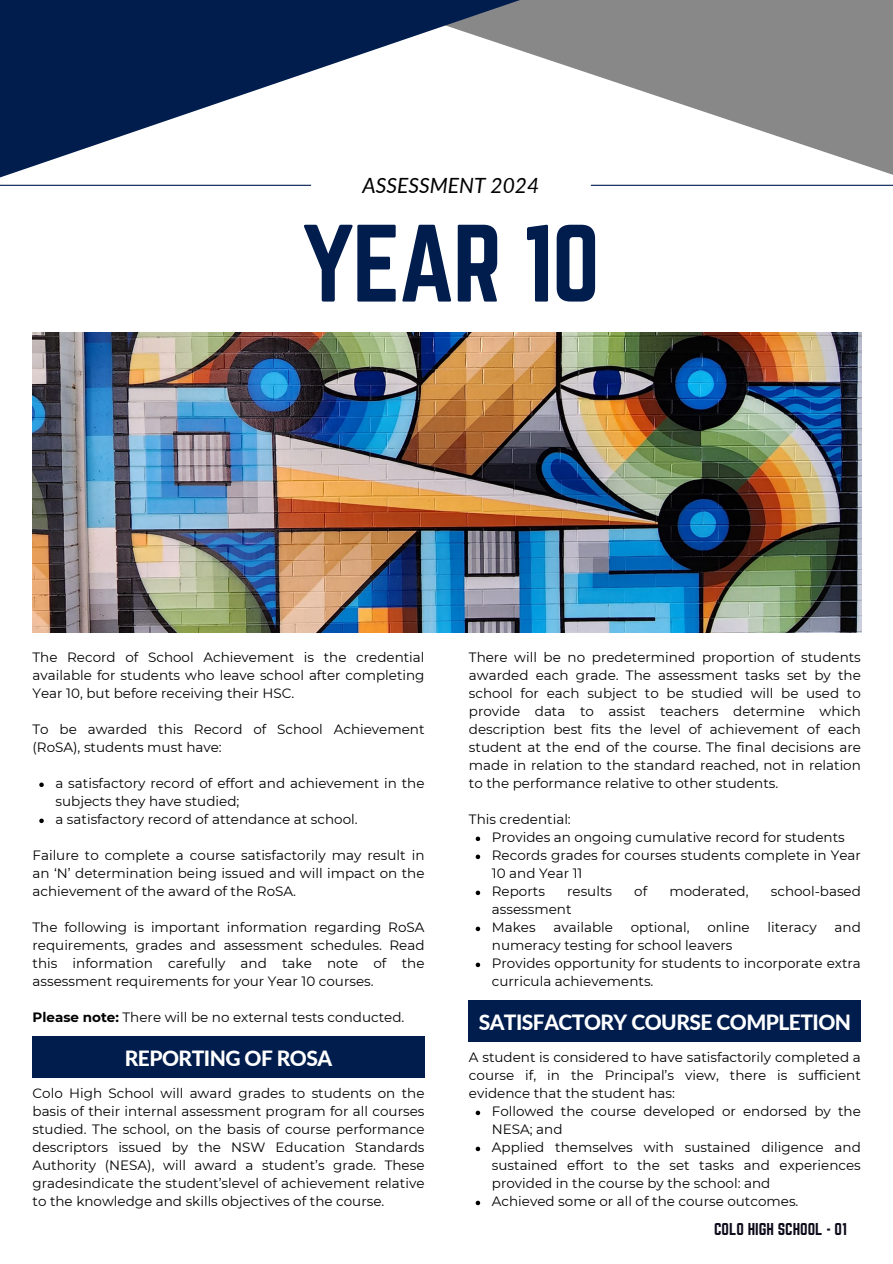
<style>
.page{position:relative;width:893px;height:1264px;background:#fff}
.page>*{position:absolute;margin:0;border:0;box-sizing:border-box;transform-origin:0 0}
.t1{font:96px "Norwester";letter-spacing:-.02em;color:#001d4e}
.t2{font:800 21px "Lato";letter-spacing:-.025em;color:#fff}
.t3{font:italic 21px "Lato";color:#000}
.t4{font:15px "Norwester";color:#0e0b1b}
.t5{font:13.5px/18px "Montserrat";color:#000;text-align:justify}
.s1{font-weight:700}
</style>
<div class="page">
<img style="left:33px;top:333px;width:828px;height:299px">
<svg style="left:787px;top:0;width:105px;height:175px;background:#949494"></svg>
<svg style="left:0;top:0;width:787px;height:186px"></svg>
<svg style="left:39px;top:782px;width:5px;height:5px"></svg>
<svg style="left:39px;top:818px;width:5px;height:5px"></svg>
<hr style="left:0;top:185px;width:311px;height:1px;background:#001d4e">
<hr style="left:590px;top:185px;width:302px;height:1px;background:#001d4e">
<svg style="left:475px;top:836px;width:5px;height:5px"></svg>
<svg style="left:475px;top:854px;width:5px;height:5px"></svg>
<svg style="left:475px;top:890px;width:5px;height:5px"></svg>
<svg style="left:475px;top:926px;width:5px;height:5px"></svg>
<svg style="left:475px;top:962px;width:5px;height:5px"></svg>
<div style="left:33px;top:1036px;width:391px;height:42px;background:#001d4e"></div>
<div style="left:469px;top:1000px;width:391px;height:42px;background:#001d4e"></div>
<svg style="left:475px;top:1110px;width:5px;height:5px"></svg>
<svg style="left:475px;top:1146px;width:5px;height:5px"></svg>
<svg style="left:475px;top:1200px;width:5px;height:5px"></svg>
<p class="t3" style="left:362px;top:172px;width:178px">ASSESSMENT 2024</p>
<p class="t1" style="left:302px;top:205px;width:299px">YEAR 10</p>
<p class="t5" style="left:33px;top:648px;width:393px">The Record of School Achievement is the credential available for students who leave school after completing Year 10, but before receiving their HSC.</p>
<p class="t5" style="left:33px;top:720px;width:393px">To be awarded this Record of School Achievement (RoSA), students must have:</p>
<h3 class="t5" style="left:55px;top:774px;width:370px">a satisfactory record of effort and achievement in the subjects they have studied;</h3>
<h1 class="t5" style="left:55px;top:810px;width:303px">a satisfactory record of attendance at school.</h1>
<p class="t5" style="left:33px;top:846px;width:393px">Failure to complete a course satisfactorily may result in an ‘N’ determination being issued and will impact on the achievement of the award of the RoSA.</p>
<p class="t5" style="left:33px;top:918px;width:393px">The following is important information regarding RoSA requirements, grades and assessment schedules. Read this information carefully and take note of the assessment requirements for your Year 10 courses.</p>
<p class="t5" style="left:33px;top:1008px;width:373px"><span class="s1">Please note:</span> There will be no external tests conducted.</p>
<p class="t2" style="left:125px;top:1045px;width:209px">REPORTING OF ROSA</p>
<p class="t5" style="left:33px;top:1084px;width:393px">Colo High School will award grades to students on the basis of their internal assessment program for all courses studied. The school, on the basis of course performance descriptors issued by the NSW Education Standards Authority (NESA), will award a student’s grade. These gradesindicate the student’slevel of achievement relative to the knowledge and skills objectives of the course.</p>
<p class="t5" style="left:469px;top:648px;width:393px">There will be no predetermined proportion of students awarded each grade. The assessment tasks set by the school for each subject to be studied will be used to provide data to assist teachers determine which description best fits the level of achievement of each student at the end of the course. The final decisions are made in relation to the standard reached, not in relation to the performance relative to other students.</p>
<p class="t5" style="left:469px;top:810px;width:103px">This credential:</p>
<h2 class="t5" style="left:492px;top:828px;width:354px">Provides an ongoing cumulative record for students</h2>
<h5 class="t5" style="left:492px;top:846px;width:370px">Records grades for courses students complete in Year<br>10 and Year 11</h5>
<h5 class="t5" style="left:492px;top:882px;width:55px">Reports</h5>
<h5 class="t5" style="left:567px;top:882px;width:46px">results</h5>
<h5 class="t5" style="left:634px;top:882px;width:15px">of</h5>
<h5 class="t5" style="left:669px;top:882px;width:81px">moderated,</h5>
<h5 class="t5" style="left:770px;top:882px;width:92px">school-based</h5>
<h5 class="t5" style="left:492px;top:900px;width:81px">assessment</h5>
<h5 class="t5" style="left:492px;top:918px;width:45px">Makes</h5>
<h5 class="t5" style="left:553px;top:918px;width:61px">available</h5>
<h5 class="t5" style="left:630px;top:918px;width:60px">optional,</h5>
<h5 class="t5" style="left:707px;top:918px;width:44px">online</h5>
<h5 class="t5" style="left:767px;top:918px;width:51px">literacy</h5>
<h5 class="t5" style="left:834px;top:918px;width:28px">and</h5>
<h5 class="t5" style="left:492px;top:936px;width:242px">numeracy testing for school leavers</h5>
<p class="t5" style="left:492px;top:954px;width:370px">Provides opportunity for students to incorporate extra curricula achievements.</p>
<p class="t2" style="left:478px;top:1009px;width:374px">SATISFACTORY COURSE COMPLETION</p>
<h2 class="t5" style="left:469px;top:1048px;width:393px">A student is considered to have satisfactorily completed a course if, in the Principal’s view, there is sufficient evidence that the student has:</h2>
<h5 class="t5" style="left:492px;top:1102px;width:370px">Followed the course developed or endorsed by the<br>NESA; and</h5>
<p class="t5" style="left:492px;top:1138px;width:370px">Applied themselves with sustained diligence and sustained effort to the set tasks and experiences provided in the course by the school: and</p>
<p class="t5" style="left:492px;top:1192px;width:308px">Achieved some or all of the course outcomes.</p>
<p class="t4" style="left:714px;top:1219px;width:134px">COLO HIGH SCHOOL - 01</p>
</div>
